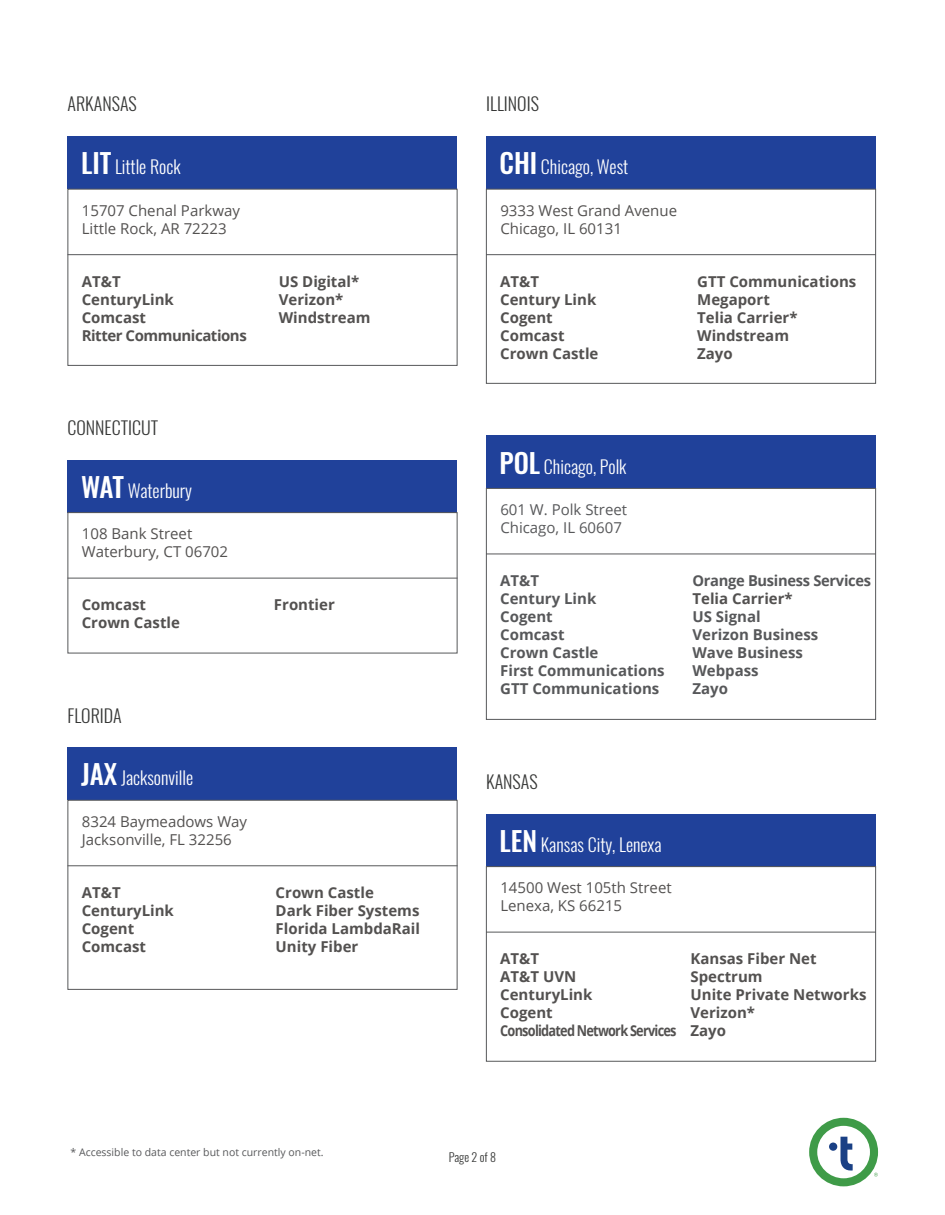
<style>
.page{position:relative;width:945px;height:1215px;background:#fff}
.page>*{position:absolute;margin:0;border:0;box-sizing:border-box;transform-origin:0 0}
.t1{font:300 18px "Oswald";color:#fff}
.t2{font:300 18px "Oswald";color:#373837}
.t3{font:700 15px "Open Sans";color:#535150}
.t4{font:15px "Open Sans";color:#535150}
.t5{font:700 15px "Open Sans";color:#57585a}
.t6{font:15px "Open Sans";color:#57585a}
.t7{font:700 15px "Open Sans";letter-spacing:-.06em;color:#535150;scale:.85 1}
.t8{font:700 15px "Open Sans";letter-spacing:-.02em;color:#57585a}
.t9{font:700 15px "Open Sans";letter-spacing:-.03em;color:#535150}
.t10{font:300 12px "Oswald";letter-spacing:-.005em;color:#373837}
.t11{font:10.5px "Open Sans";color:#57585a}
.s1{font-weight:500;font-size:27px}
</style>
<div class="page">
<svg style="left:809px;top:1118px;width:69px;height:68px"></svg>
<div style="left:68px;top:137px;width:390px;height:52px;background:#20419a"></div>
<hr style="left:68px;top:254px;width:390px;height:1px;background:#57585a">
<div style="left:68px;top:189px;width:390px;height:177px;border:1px solid #57585a"></div>
<div style="left:68px;top:460px;width:390px;height:52px;background:#20419a"></div>
<hr style="left:68px;top:578px;width:390px;height:1px;background:#57585a">
<div style="left:68px;top:512px;width:390px;height:141px;border:1px solid #57585a"></div>
<div style="left:68px;top:748px;width:390px;height:52px;background:#20419a"></div>
<hr style="left:68px;top:865px;width:390px;height:1px;background:#57585a">
<div style="left:68px;top:800px;width:390px;height:190px;border:1px solid #57585a"></div>
<div style="left:486px;top:137px;width:390px;height:52px;background:#20419a"></div>
<hr style="left:486px;top:254px;width:390px;height:1px;background:#57585a">
<div style="left:486px;top:189px;width:390px;height:195px;border:1px solid #57585a"></div>
<div style="left:486px;top:436px;width:390px;height:52px;background:#20419a"></div>
<hr style="left:486px;top:554px;width:390px;height:1px;background:#57585a">
<div style="left:486px;top:488px;width:390px;height:232px;border:1px solid #57585a"></div>
<div style="left:486px;top:814px;width:390px;height:52px;background:#20419a"></div>
<hr style="left:486px;top:932px;width:390px;height:1px;background:#57585a">
<div style="left:486px;top:866px;width:390px;height:196px;border:1px solid #57585a"></div>
<p class="t2" style="left:68px;top:88px;width:71px">ARKANSAS</p>
<p class="t2" style="left:486px;top:88px;width:54px">ILLINOIS</p>
<p class="t1" style="left:81px;top:151px;width:101px"><span class="s1">LIT</span> Little Rock</p>
<p class="t4" style="left:82px;top:200px;width:160px">15707 Chenal Parkway</p>
<p class="t4" style="left:82px;top:218px;width:146px">Little Rock, AR 72223</p>
<p class="t3" style="left:82px;top:271px;width:40px">AT&amp;T</p>
<p class="t3" style="left:82px;top:289px;width:94px">CenturyLink</p>
<p class="t3" style="left:82px;top:307px;width:66px">Comcast</p>
<p class="t9" style="left:82px;top:325px;width:167px">Ritter Communications</p>
<p class="t3" style="left:279px;top:271px;width:82px">US Digital*</p>
<p class="t3" style="left:279px;top:289px;width:66px">Verizon*</p>
<p class="t3" style="left:279px;top:307px;width:93px">Windstream</p>
<p class="t1" style="left:500px;top:151px;width:130px"><span class="s1">CHI</span> Chicago, West</p>
<p class="t4" style="left:500px;top:200px;width:178px">9333 West Grand Avenue</p>
<p class="t4" style="left:500px;top:218px;width:123px">Chicago, IL 60131</p>
<p class="t3" style="left:500px;top:271px;width:40px">AT&amp;T</p>
<p class="t3" style="left:500px;top:289px;width:98px">Century Link</p>
<p class="t3" style="left:500px;top:307px;width:54px">Cogent</p>
<p class="t3" style="left:500px;top:325px;width:66px">Comcast</p>
<p class="t3" style="left:500px;top:343px;width:100px">Crown Castle</p>
<p class="t3" style="left:697px;top:271px;width:161px">GTT Communications</p>
<p class="t3" style="left:697px;top:289px;width:74px">Megaport</p>
<p class="t3" style="left:697px;top:307px;width:102px">Telia Carrier*</p>
<p class="t3" style="left:697px;top:325px;width:93px">Windstream</p>
<p class="t3" style="left:697px;top:343px;width:37px">Zayo</p>
<p class="t2" style="left:68px;top:412px;width:92px">CONNECTICUT</p>
<p class="t1" style="left:81px;top:474px;width:113px"><span class="s1">WAT</span> Waterbury</p>
<p class="t4" style="left:82px;top:523px;width:112px">108 Bank Street</p>
<p class="t4" style="left:82px;top:541px;width:148px">Waterbury, CT 06702</p>
<p class="t3" style="left:82px;top:594px;width:66px">Comcast</p>
<p class="t3" style="left:82px;top:612px;width:100px">Crown Castle</p>
<p class="t3" style="left:274px;top:594px;width:62px">Frontier</p>
<p class="t2" style="left:68px;top:699px;width:56px">FLORIDA</p>
<p class="t1" style="left:81px;top:762px;width:114px"><span class="s1">JAX</span> Jacksonville</p>
<p class="t4" style="left:82px;top:811px;width:167px">8324 Baymeadows Way</p>
<p class="t4" style="left:82px;top:829px;width:152px">Jacksonville, FL 32256</p>
<p class="t3" style="left:82px;top:882px;width:40px">AT&amp;T</p>
<p class="t3" style="left:82px;top:900px;width:94px">CenturyLink</p>
<p class="t3" style="left:82px;top:918px;width:54px">Cogent</p>
<p class="t3" style="left:82px;top:936px;width:66px">Comcast</p>
<p class="t3" style="left:276px;top:882px;width:100px">Crown Castle</p>
<p class="t3" style="left:276px;top:900px;width:145px">Dark Fiber Systems</p>
<p class="t3" style="left:276px;top:918px;width:146px">Florida LambdaRail</p>
<p class="t3" style="left:276px;top:936px;width:84px">Unity Fiber</p>
<p class="t1" style="left:500px;top:450px;width:129px"><span class="s1">POL</span> Chicago, Polk</p>
<p class="t6" style="left:500px;top:499px;width:128px">601 W. Polk Street</p>
<p class="t6" style="left:500px;top:517px;width:123px">Chicago, IL 60607</p>
<p class="t5" style="left:500px;top:570px;width:40px">AT&amp;T</p>
<p class="t5" style="left:500px;top:588px;width:98px">Century Link</p>
<p class="t5" style="left:500px;top:606px;width:54px">Cogent</p>
<p class="t5" style="left:500px;top:624px;width:66px">Comcast</p>
<p class="t5" style="left:500px;top:642px;width:100px">Crown Castle</p>
<p class="t5" style="left:500px;top:660px;width:166px">First Communications</p>
<p class="t5" style="left:500px;top:678px;width:161px">GTT Communications</p>
<p class="t8" style="left:692px;top:570px;width:180px">Orange Business Services</p>
<p class="t3" style="left:692px;top:588px;width:102px">Telia Carrier*</p>
<p class="t5" style="left:692px;top:606px;width:70px">US Signal</p>
<p class="t5" style="left:692px;top:624px;width:127px">Verizon Business</p>
<p class="t5" style="left:692px;top:642px;width:112px">Wave Business</p>
<p class="t5" style="left:692px;top:660px;width:68px">Webpass</p>
<p class="t5" style="left:692px;top:678px;width:37px">Zayo</p>
<p class="t2" style="left:486px;top:766px;width:53px">KANSAS</p>
<p class="t1" style="left:500px;top:828px;width:164px"><span class="s1">LEN</span> Kansas City, Lenexa</p>
<p class="t4" style="left:500px;top:877px;width:173px">14500 West 105th Street</p>
<p class="t4" style="left:500px;top:895px;width:123px">Lenexa, KS 66215</p>
<p class="t3" style="left:500px;top:948px;width:40px">AT&amp;T</p>
<p class="t3" style="left:500px;top:966px;width:78px">AT&amp;T UVN</p>
<p class="t3" style="left:500px;top:984px;width:94px">CenturyLink</p>
<p class="t3" style="left:500px;top:1002px;width:54px">Cogent</p>
<p class="t7" style="left:500px;top:1020px;width:209px">Consolidated Network Services</p>
<p class="t3" style="left:690px;top:948px;width:128px">Kansas Fiber Net</p>
<p class="t3" style="left:690px;top:966px;width:74px">Spectrum</p>
<p class="t3" style="left:690px;top:984px;width:177px">Unite Private Networks</p>
<p class="t3" style="left:690px;top:1002px;width:66px">Verizon*</p>
<p class="t3" style="left:690px;top:1020px;width:37px">Zayo</p>
<p class="t11" style="left:71px;top:1145px;width:255px">* Accessible to data center but not currently on-net.</p>
<p class="t10" style="left:449px;top:1146px;width:49px">Page 2 of 8</p>
</div>
